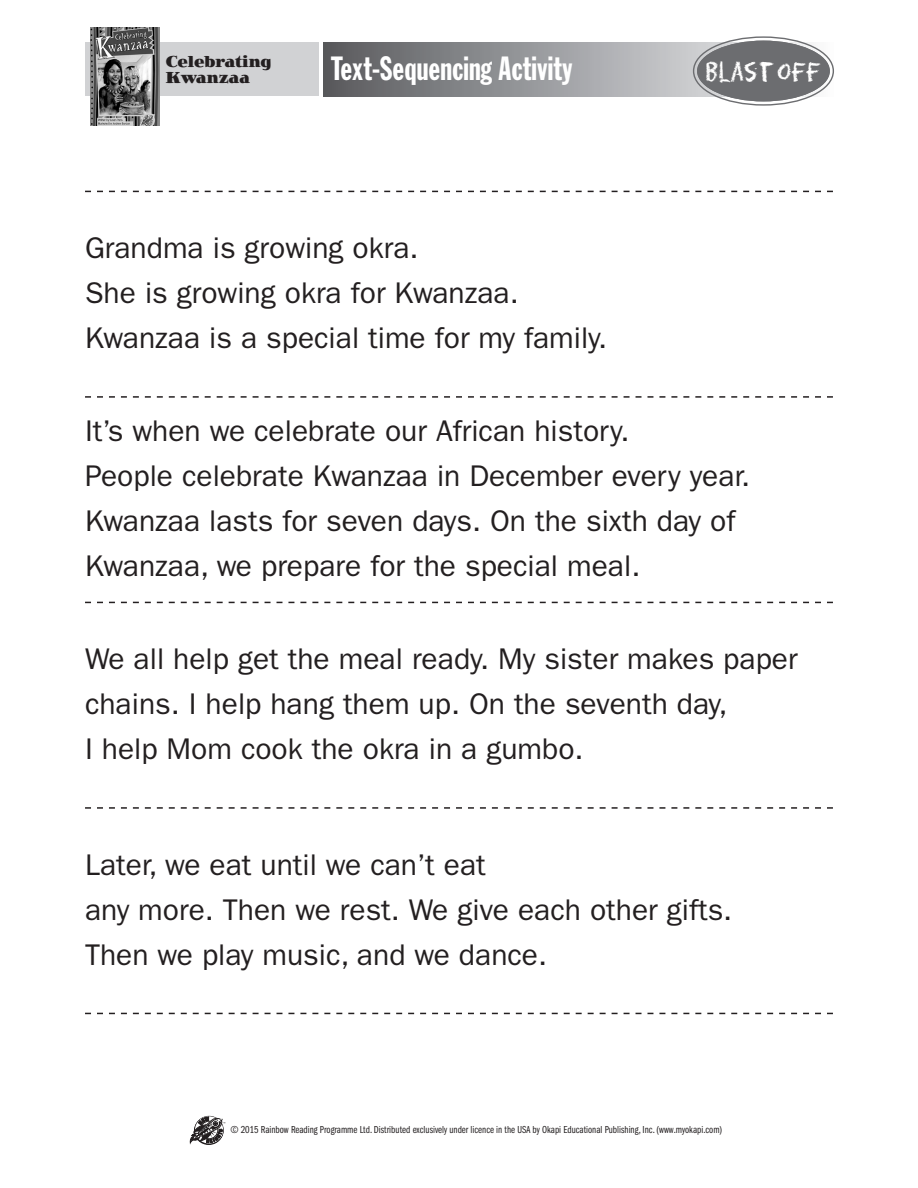
<style>
.page{position:relative;width:918px;height:1188px;background:#fff}
.page>*{position:absolute;margin:0;border:0;box-sizing:border-box;transform-origin:0 0}
.Sheet_title{font:33px "Franklin Gothic Std Extra Cond";letter-spacing:.005em;color:#fff}
.GET_SET{font:30px/45px "ITC Franklin Gothic Std";color:#231f20}
.t1{font:25.5px "Eraser";color:#fff;scale:.85 1}
.t2{font:900 16.5px/16.5px "Jimbo Std";letter-spacing:-.005em;color:#231f20;scale:.88 1}
.t3{font:10.5px "ITC Franklin Gothic Std Bk Cp";color:#231f20}
</style>
<div class="page">
<div style="left:85px;top:43px;width:234px;height:53px;background:#d1d2d4"></div>
<img style="left:90px;top:27px;width:70px;height:99px">
<svg style="left:189px;top:1117px;width:36px;height:28px"></svg>
<svg style="left:85px;top:191px;width:748px;height:1px"></svg>
<svg style="left:85px;top:396px;width:748px;height:2px"></svg>
<svg style="left:85px;top:602px;width:748px;height:1px"></svg>
<svg style="left:85px;top:807px;width:748px;height:2px"></svg>
<svg style="left:85px;top:1013px;width:748px;height:1px"></svg>
<svg style="left:323px;top:43px;width:510px;height:53px;background:#959699"></svg>
<div style="left:697px;top:41px;width:133px;height:60px;background:#6c6d70;border-radius:50%"></div>
<div style="left:697px;top:41px;width:133px;height:60px;border:4px solid #6c6d70;border-radius:50%"></div>
<p class="t2" style="left:166px;top:53px;width:122px">Celebrating<br>Kwanzaa</p>
<p class="Sheet_title" style="left:332px;top:51px;width:242px">Text-Sequencing Activity</p>
<p class="t1" style="left:706px;top:57px;width:137px">BLAST OFF</p>
<p class="GET_SET" style="left:85px;top:226px;width:524px">Grandma is growing okra.<br>She is growing okra for Kwanzaa.<br>Kwanzaa is a special time for my family.</p>
<p class="GET_SET" style="left:85px;top:409px;width:667px">It’s when we celebrate our African history.<br>People celebrate Kwanzaa in December every year.<br>Kwanzaa lasts for seven days. On the sixth day of Kwanzaa, we prepare for the special meal.</p>
<p class="GET_SET" style="left:85px;top:637px;width:714px">We all help get the meal ready. My sister makes paper chains. I help hang them up. On the seventh day,<br>I help Mom cook the okra in a gumbo.</p>
<p class="GET_SET" style="left:85px;top:842px;width:649px">Later, we eat until we can’t eat<br>any more. Then we rest. We give each other gifts.<br>Then we play music, and we dance.</p>
<p class="t3" style="left:230px;top:1124px;width:493px">© 2015 Rainbow Reading Programme Ltd. Distributed exclusively under licence in the USA by Okapi Educational Publishing, Inc. (www.myokapi.com)</p>
</div>
